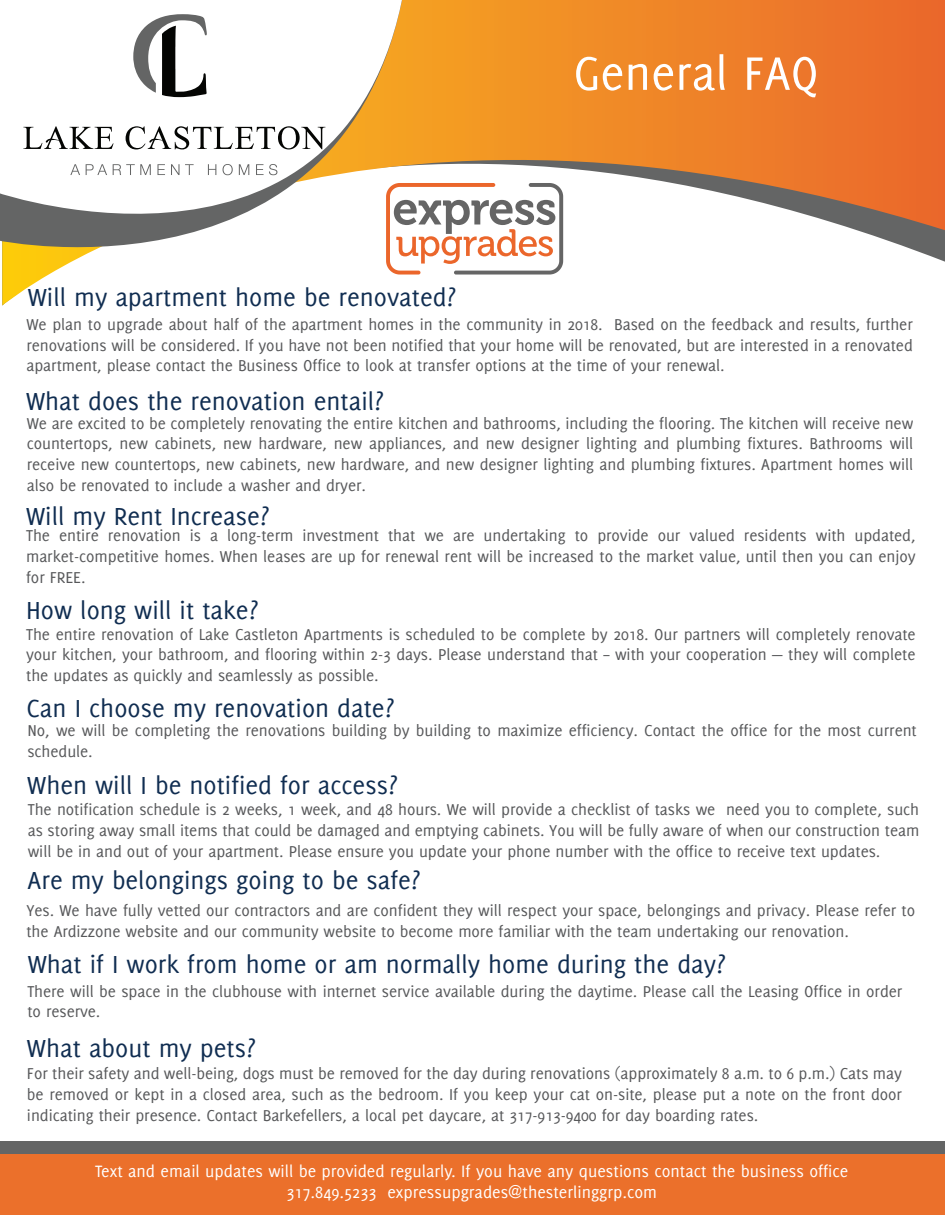
<style>
.page{position:relative;width:945px;height:1215px;background:#fff}
.page>*{position:absolute;margin:0;border:0;box-sizing:border-box;transform-origin:0 0}
.t1{font:51.45px "Delicious";color:#fff}
.t2{font:27px "Delicious";color:#102d51}
.t3{font:18px/21.6px "Delicious";color:#fff;text-align:center}
.t4{font:17.25px/20.7px "Delicious";letter-spacing:-.005em;color:#57585a;text-align:justify}
</style>
<div class="page">
<svg style="left:407px;top:0;width:538px;height:263px"></svg>
<svg style="left:0;top:0;width:407px;height:306px"></svg>
<div style="left:0;top:1142px;width:945px;height:47px;background:#646565"></div>
<div style="left:0;top:1154px;width:945px;height:61px;background:#eb702b"></div>
<svg style="left:386px;top:183px;width:177px;height:92px"></svg>
<svg style="left:70px;top:164px;width:10px;height:11px"></svg>
<svg style="left:86px;top:164px;width:21px;height:11px"></svg>
<svg style="left:113px;top:164px;width:38px;height:11px"></svg>
<svg style="left:157px;top:164px;width:8px;height:11px"></svg>
<svg style="left:171px;top:164px;width:23px;height:11px"></svg>
<svg style="left:208px;top:164px;width:8px;height:11px"></svg>
<svg style="left:223px;top:164px;width:10px;height:11px"></svg>
<svg style="left:239px;top:164px;width:10px;height:11px"></svg>
<svg style="left:256px;top:164px;width:21px;height:11px"></svg>
<svg style="left:133px;top:14px;width:74px;height:83px"></svg>
<svg style="left:23px;top:126px;width:302px;height:23px"></svg>
<h1 class="t1" style="left:573px;top:44px;width:247px">General FAQ</h1>
<h2 class="t2" style="left:28px;top:282px;width:430px">Will my apartment home be renovated?</h2>
<p class="t4" style="left:26px;top:314px;width:888px">We plan to upgrade about half of the apartment homes in the community in 2018. Based on the feedback and results, further renovations will be considered. If you have not been notified that your home will be renovated, but are interested in a renovated apartment, please contact the Business Office to look at transfer options at the time of your renewal.</p>
<h2 class="t2" style="left:26px;top:386px;width:359px">What does the renovation entail?</h2>
<p class="t4" style="left:27px;top:412px;width:888px">We are excited to be completely renovating the entire kitchen and bathrooms, including the flooring. The kitchen will receive new countertops, new cabinets, new hardware, new appliances, and new designer lighting and plumbing fixtures. Bathrooms will receive new countertops, new cabinets, new hardware, and new designer lighting and plumbing fixtures. Apartment homes will also be renovated to include a washer and dryer.</p>
<p class="t4" style="left:26px;top:525px;width:891px">The entire renovation is a long-term investment that we are undertaking to provide our valued residents with updated, market-competitive homes. When leases are up for renewal rent will be increased to the market value, until then you can enjoy for FREE.</p>
<h2 class="t2" style="left:26px;top:501px;width:245px">Will my Rent Increase?</h2>
<h2 class="t2" style="left:26px;top:595px;width:234px">How long will it take?</h2>
<p class="t4" style="left:26px;top:624px;width:891px">The entire renovation of Lake Castleton Apartments is scheduled to be complete by 2018. Our partners will completely renovate your kitchen, your bathroom, and flooring within 2-3 days. Please understand that – with your cooperation — they will complete the updates as quickly and seamlessly as possible.</p>
<h2 class="t2" style="left:27px;top:692px;width:369px">Can I choose my renovation date?</h2>
<p class="t4" style="left:27px;top:720px;width:891px">No, we will be completing the renovations building by building to maximize efficiency. Contact the office for the most current schedule.</p>
<h2 class="t2" style="left:27px;top:770px;width:372px">When will I be notified for access?</h2>
<p class="t4" style="left:28px;top:799px;width:893px">The notification schedule is 2 weeks, 1 week, and 48 hours. We will provide a checklist of tasks we need you to complete, such as storing away small items that could be damaged and emptying cabinets. You will be fully aware of when our construction team will be in and out of your apartment. Please ensure you update your phone number with the office to receive text updates.</p>
<h2 class="t2" style="left:28px;top:865px;width:394px">Are my belongings going to be safe?</h2>
<p class="t4" style="left:26px;top:900px;width:890px">Yes. We have fully vetted our contractors and are confident they will respect your space, belongings and privacy. Please refer to the Ardizzone website and our community website to become more familiar with the team undertaking our renovation.</p>
<h2 class="t2" style="left:28px;top:949px;width:700px">What if I work from home or am normally home during the day?</h2>
<p class="t4" style="left:27px;top:980px;width:877px">There will be space in the clubhouse with internet service available during the daytime. Please call the Leasing Office in order to reserve.</p>
<h2 class="t2" style="left:27px;top:1033px;width:230px">What about my pets?</h2>
<p class="t4" style="left:27px;top:1063px;width:877px">For their safety and well-being, dogs must be removed for the day during renovations (approximately 8 a.m. to 6 p.m.) Cats may be removed or kept in a closed area, such as the bedroom. If you keep your cat on-site, please put a note on the front door indicating their presence. Contact Barkefellers, a local pet daycare, at 317-913-9400 for day boarding rates.</p>
<p class="t3" style="left:95px;top:1160px;width:755px">Text and email updates will be provided regularly. If you have any questions contact the business office<br>317.849.5233 expressupgrades@thesterlinggrp.com</p>
</div>
